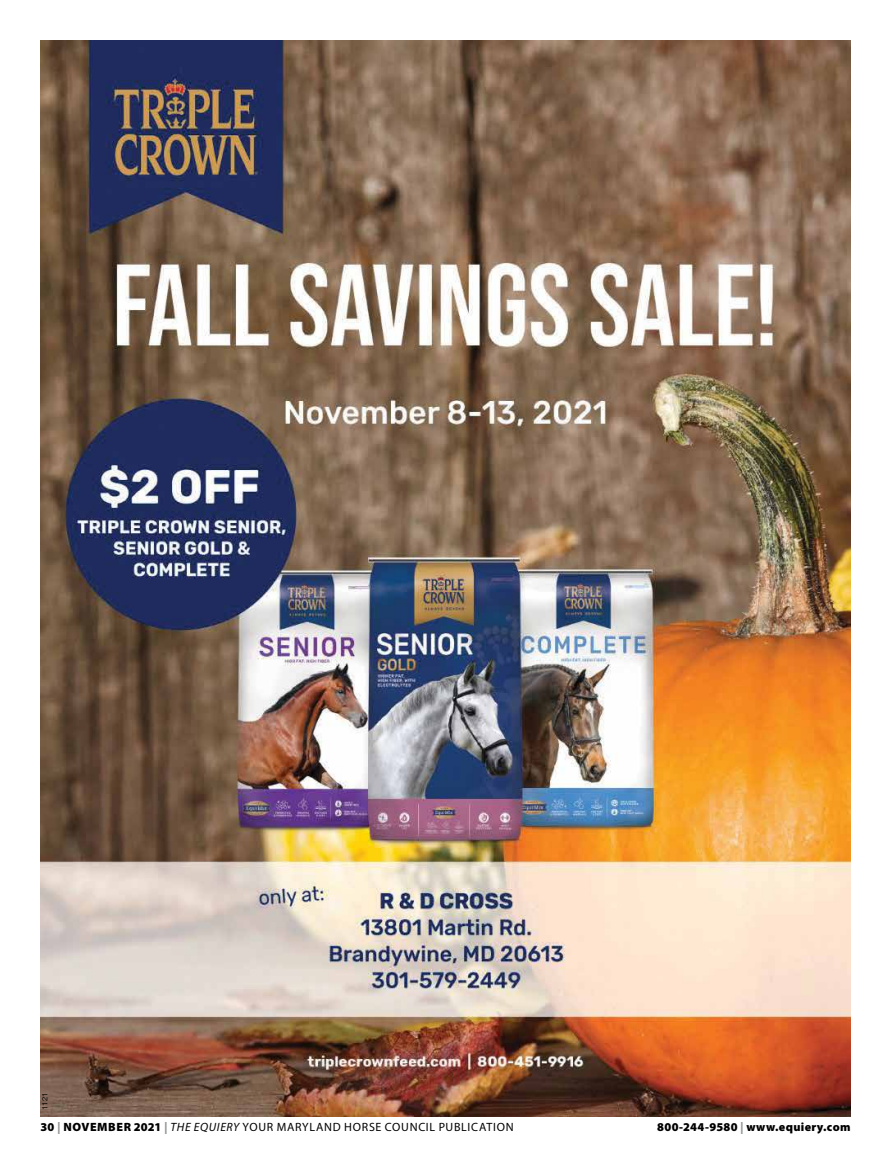
<style>
.page{position:relative;width:891px;height:1161px;background:#fff}
.page>*{position:absolute;margin:0;border:0;box-sizing:border-box;transform-origin:0 0}
.t1{font:12px "Myriad Pro";letter-spacing:.06em;color:#000}
.t2{font:900 12px "Myriad Pro";letter-spacing:.03em;color:#000}
.t3{font:7.5px "Helvetica Neue";color:#000}
.s1{font-weight:900}
.s2{font-weight:900;color:#939598}
.s3{font-style:italic}
.s4{color:#939598}
</style>
<div class="page">
<img style="left:40px;top:40px;width:810px;height:1077px">
<p class="t3" style="left:40px;top:1110px;width:19px;rotate:-90deg">1121</p>
<p class="t1" style="left:40px;top:1120px;width:475px"><span class="s1">30</span> <span class="s2">|</span> <span class="s1">NOVEMBER 2021</span> <span class="s2">|</span> <span class="s3">THE EQUIERY</span> YOUR MARYLAND HORSE COUNCIL PUBLICATION</p>
<p class="t2" style="left:657px;top:1120px;width:195px">800-244-9580 <span class="s4">|</span> www.equiery.com</p>
</div>
